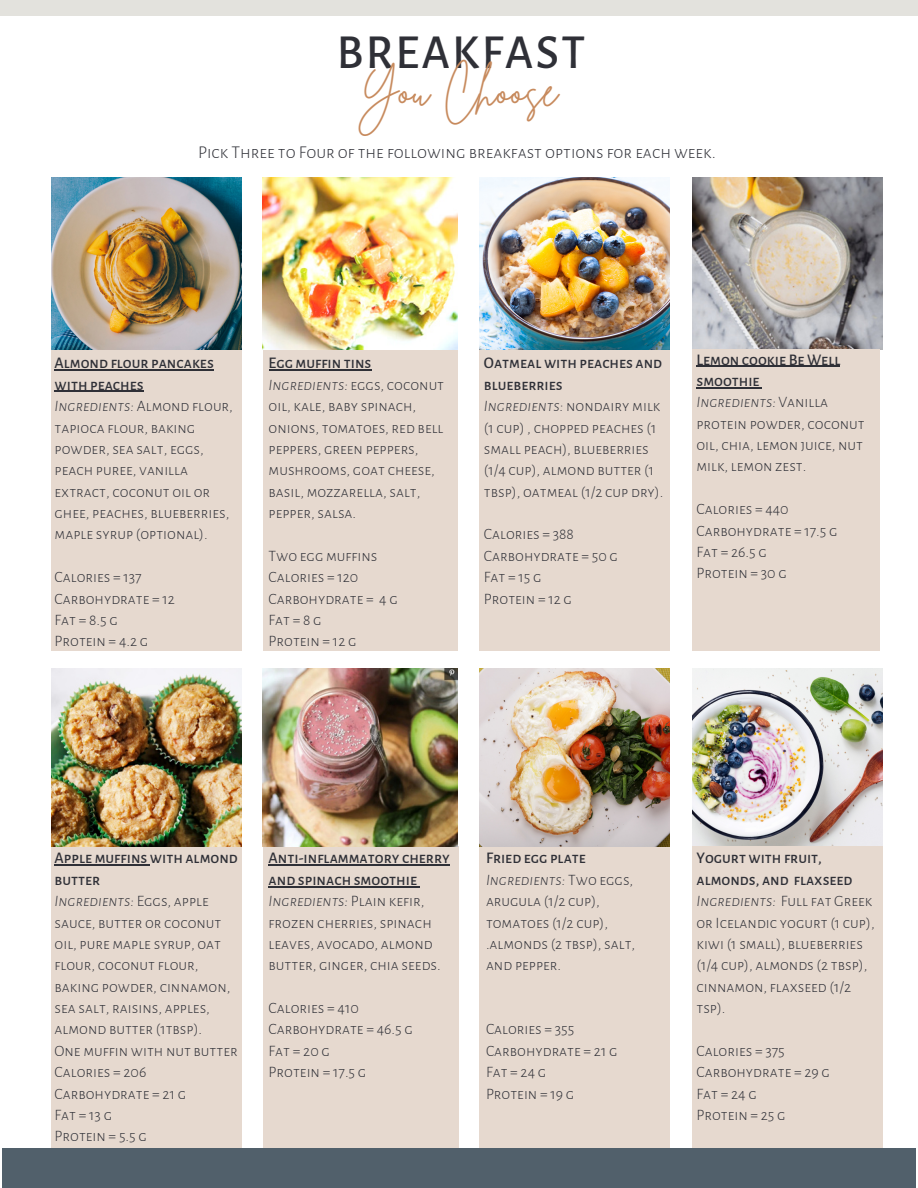
<style>
.page{position:relative;width:918px;height:1188px;background:#fff}
.page>*{position:absolute;margin:0;border:0;box-sizing:border-box;transform-origin:0 0}
.t1{font:500 48px "Alegreya Sans SC";letter-spacing:.05em;color:#2f3037}
.t2{font:45px "Brittany Signature";color:#c78a5d}
.t3{font:300 18px "Alegreya Sans SC";color:#2f3037}
.t4{font:300 15.9px/21.3px "Alegreya Sans SC";color:#2f3037}
.s1{font-weight:500}
.s2{font-style:italic}
</style>
<div class="page">
<div style="left:2px;top:1148px;width:914px;height:40px;background:#51606b"></div>
<div style="left:0;top:0;width:918px;height:16px;background:#e3e2dd"></div>
<div style="left:51px;top:350px;width:190px;height:301px;background:#e6d9cf"></div>
<img style="left:51px;top:177px;width:190px;height:172px">
<div style="left:263px;top:350px;width:194px;height:301px;background:#e6d9cf"></div>
<img style="left:263px;top:177px;width:194px;height:172px">
<div style="left:479px;top:350px;width:191px;height:301px;background:#e6d9cf"></div>
<img style="left:479px;top:177px;width:191px;height:172px">
<div style="left:51px;top:846px;width:190px;height:302px;background:#e6d9cf"></div>
<img style="left:51px;top:668px;width:190px;height:178px">
<div style="left:263px;top:846px;width:196px;height:302px;background:#e6d9cf"></div>
<img style="left:263px;top:668px;width:194px;height:178px">
<div style="left:479px;top:846px;width:191px;height:302px;background:#e6d9cf"></div>
<img style="left:479px;top:668px;width:191px;height:178px">
<img style="left:692px;top:177px;width:191px;height:172px">
<img style="left:692px;top:668px;width:191px;height:178px">
<div style="left:692px;top:350px;width:188px;height:301px;background:#e6d9cf"></div>
<div style="left:692px;top:846px;width:191px;height:302px;background:#e6d9cf"></div>
<hr style="left:55px;top:370px;width:159px;height:1px;background:#2f3037">
<hr style="left:55px;top:391px;width:89px;height:1px;background:#2f3037">
<hr style="left:269px;top:370px;width:102px;height:1px;background:#2f3037">
<hr style="left:55px;top:865px;width:95px;height:1px;background:#2f3037">
<hr style="left:269px;top:865px;width:181px;height:1px;background:#2f3037">
<hr style="left:269px;top:886px;width:148px;height:1px;background:#2f3037">
<hr style="left:696px;top:366px;width:144px;height:1px;background:#2f3037">
<hr style="left:696px;top:387px;width:64px;height:1px;background:#2f3037">
<h1 class="t1" style="left:337px;top:29px;width:250px">BREAKFAST</h1>
<h2 class="t2" style="left:356px;top:61px;width:203px">You Choose</h2>
<p class="t3" style="left:198px;top:143px;width:519px">Pick Three to Four of the following breakfast options for each week.</p>
<p class="t4" style="left:55px;top:353px;width:180px"><span class="s1">Almond flour pancakes with peaches<br></span><span class="s2">Ingredients:</span> Almond flour, tapioca flour, baking powder, sea salt, eggs, peach puree, vanilla extract, coconut oil or ghee, peaches, blueberries, maple syrup (optional).</p>
<p class="t4" style="left:55px;top:567px;width:122px">Calories = 137<br>Carbohydrate = 12<br>Fat = 8.5 g<br>Protein = 4.2 g</p>
<p class="t4" style="left:269px;top:353px;width:177px"><span class="s1">Egg muffin tins<br></span><span class="s2">Ingredients:</span> eggs, coconut oil, kale, baby spinach, onions, tomatoes, red bell peppers, green peppers, mushrooms, goat cheese, basil, mozzarella, salt, pepper, salsa.</p>
<p class="t4" style="left:269px;top:545px;width:131px">Two egg muffins<br>Calories = 120<br>Carbohydrate = 4 g<br>Fat=8g<br>Protein = 12 g</p>
<p class="t4" style="left:484px;top:353px;width:181px"><span class="s1">Oatmeal with peaches and blueberries<br></span><span class="s2">Ingredients:</span> nondairy milk (1 cup) , chopped peaches (1 small peach), blueberries (1/4 cup), almond butter (1 tbsp), oatmeal (1/2 cup dry).</p>
<p class="t4" style="left:484px;top:524px;width:136px">Calories = 388<br>Carbohydrate = 50 g<br>Fat=15g<br>Protein = 12 g</p>
<p class="t4" style="left:696px;top:349px;width:170px"><span class="s1">Lemon cookie Be Well smoothie<br></span><span class="s2">Ingredients:</span> Vanilla protein powder, coconut oil, chia, lemon juice, nut milk, lemon zest.</p>
<p class="t4" style="left:696px;top:499px;width:143px">Calories = 440<br>Carbohydrate = 17.5 g<br>Fat = 26.5 g<br>Protein = 30 g</p>
<p class="t4" style="left:55px;top:848px;width:185px"><span class="s1">Apple muffins with almond butter<br></span><span class="s2">Ingredients:</span> Eggs, apple sauce, butter or coconut oil, pure maple syrup, oat flour, coconut flour, baking powder, cinnamon, sea salt, raisins, apples, almond butter (1tbsp).<br>One muffin with nut butter<br>Calories = 206<br>Carbohydrate = 21 g<br>Fat=13g<br>Protein = 5.5 g</p>
<p class="t4" style="left:269px;top:848px;width:183px"><span class="s1">Anti-inflammatory cherry and spinach smoothie<br></span><span class="s2">Ingredients:</span> Plain kefir, frozen cherries, spinach leaves, avocado, almond butter, ginger, chia seeds.</p>
<p class="t4" style="left:269px;top:998px;width:146px">Calories = 410<br>Carbohydrate = 46.5 g<br>Fat=20g<br>Protein = 17.5 g</p>
<p class="t4" style="left:486px;top:848px;width:151px"><span class="s1">Fried egg plate<br></span><span class="s2">Ingredients:</span> Two eggs, arugula (1/2 cup), tomatoes (1/2 cup), .almonds (2 tbsp), salt, and pepper.</p>
<p class="t4" style="left:486px;top:1019px;width:133px">Calories = 355<br>Carbohydrate = 21 g<br>Fat=24g<br>Protein = 19 g</p>
<p class="t4" style="left:696px;top:848px;width:180px"><span class="s1">Yogurt with fruit, almonds, and flaxseed<br></span><span class="s2">Ingredients:</span> Full fat Greek or Icelandic yogurt (1 cup), kiwi (1 small), blueberries (1/4 cup), almonds (2 tbsp), cinnamon, flaxseed (1/2 tsp).</p>
<p class="t4" style="left:696px;top:1040px;width:135px">Calories = 375<br>Carbohydrate = 29 g<br>Fat=24g<br>Protein = 25 g</p>
</div>
